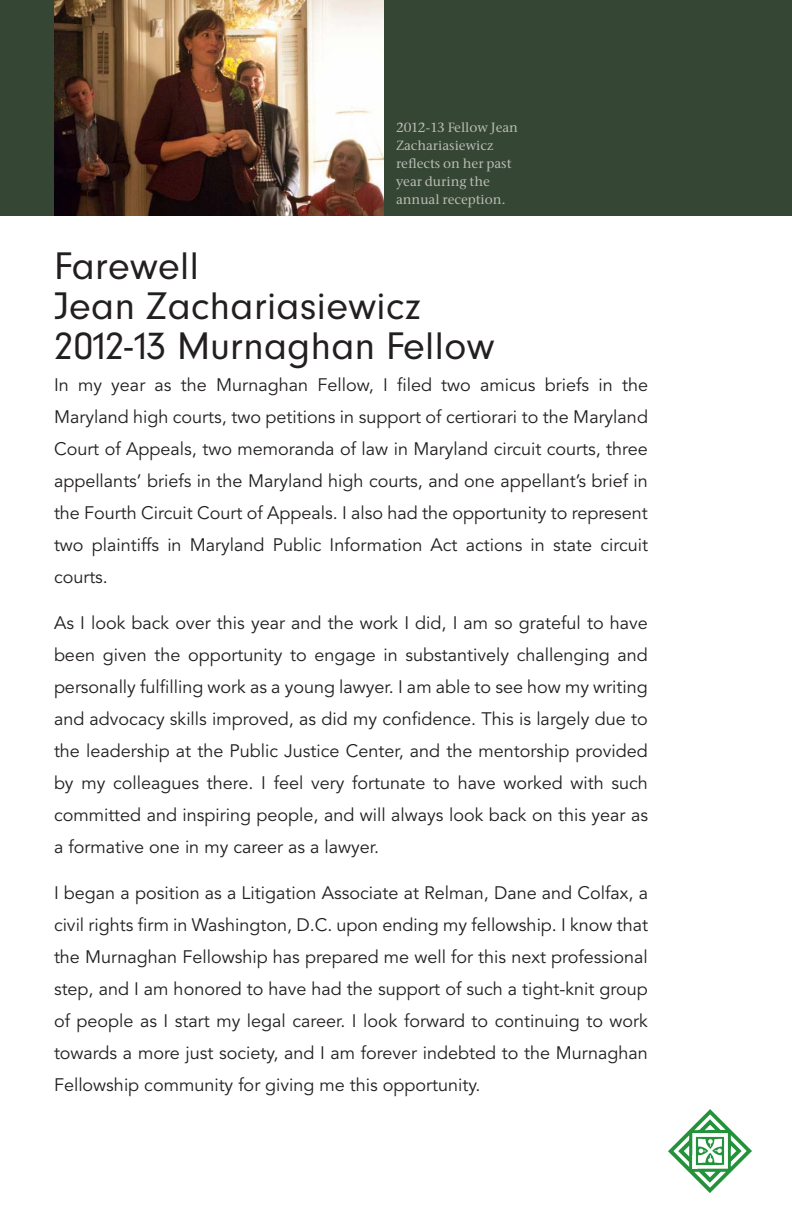
<style>
.page{position:relative;width:792px;height:1224px;background:#fff}
.page>*{position:absolute;margin:0;border:0;box-sizing:border-box;transform-origin:0 0}
.title_1{font:40px/40px "Neuzeit Rmn";letter-spacing:.01em;color:#231f20}
.body-Aviner{font:18px/32px "Avenir";color:#231f20;text-align:justify}
.t1{font:14px/18px "Stone Serif Mdm";color:#babdb6}
</style>
<div class="page">
<div style="left:0;top:0;width:792px;height:216px;background:#354634"></div>
<img style="left:54px;top:0;width:330px;height:216px">
<img style="left:668px;top:1109px;width:84px;height:84px">
<p class="t1" style="left:396px;top:120px;width:124px">2012-13 Fellow Jean<br>Zachariasiewicz reflects on her past year during the annual reception.</p>
<p class="title_1" style="left:54px;top:249px;width:368px">Farewell<br>Jean Zachariasiewicz</p>
<p class="title_1" style="left:54px;top:329px;width:442px">2012-13 Murnaghan Fellow</p>
<p class="body-Aviner" style="left:54px;top:369px;width:596px">In my year as the Murnaghan Fellow, I filed two amicus briefs in the Maryland high courts, two petitions in support of certiorari to the Maryland Court of Appeals, two memoranda of law in Maryland circuit courts, three appellants’ briefs in the Maryland high courts, and one appellant’s brief in the Fourth Circuit Court of Appeals. I also had the opportunity to represent two plaintiffs in Maryland Public Information Act actions in state circuit courts.</p>
<p class="body-Aviner" style="left:54px;top:607px;width:596px">As I look back over this year and the work I did, I am so grateful to have been given the opportunity to engage in substantively challenging and personally fulfilling work as a young lawyer. I am able to see how my writing and advocacy skills improved, as did my confidence. This is largely due to the leadership at the Public Justice Center, and the mentorship provided by my colleagues there. I feel very fortunate to have worked with such committed and inspiring people, and will always look back on this year as a formative one in my career as a lawyer.</p>
<p class="body-Aviner" style="left:54px;top:878px;width:596px">I began a position as a Litigation Associate at Relman, Dane and Colfax, a civil rights firm in Washington, D.C. upon ending my fellowship. I know that the Murnaghan Fellowship has prepared me well for this next professional step, and I am honored to have had the support of such a tight-knit group of people as I start my legal career. I look forward to continuing to work towards a more just society, and I am forever indebted to the Murnaghan Fellowship community for giving me this opportunity.</p>
</div>
